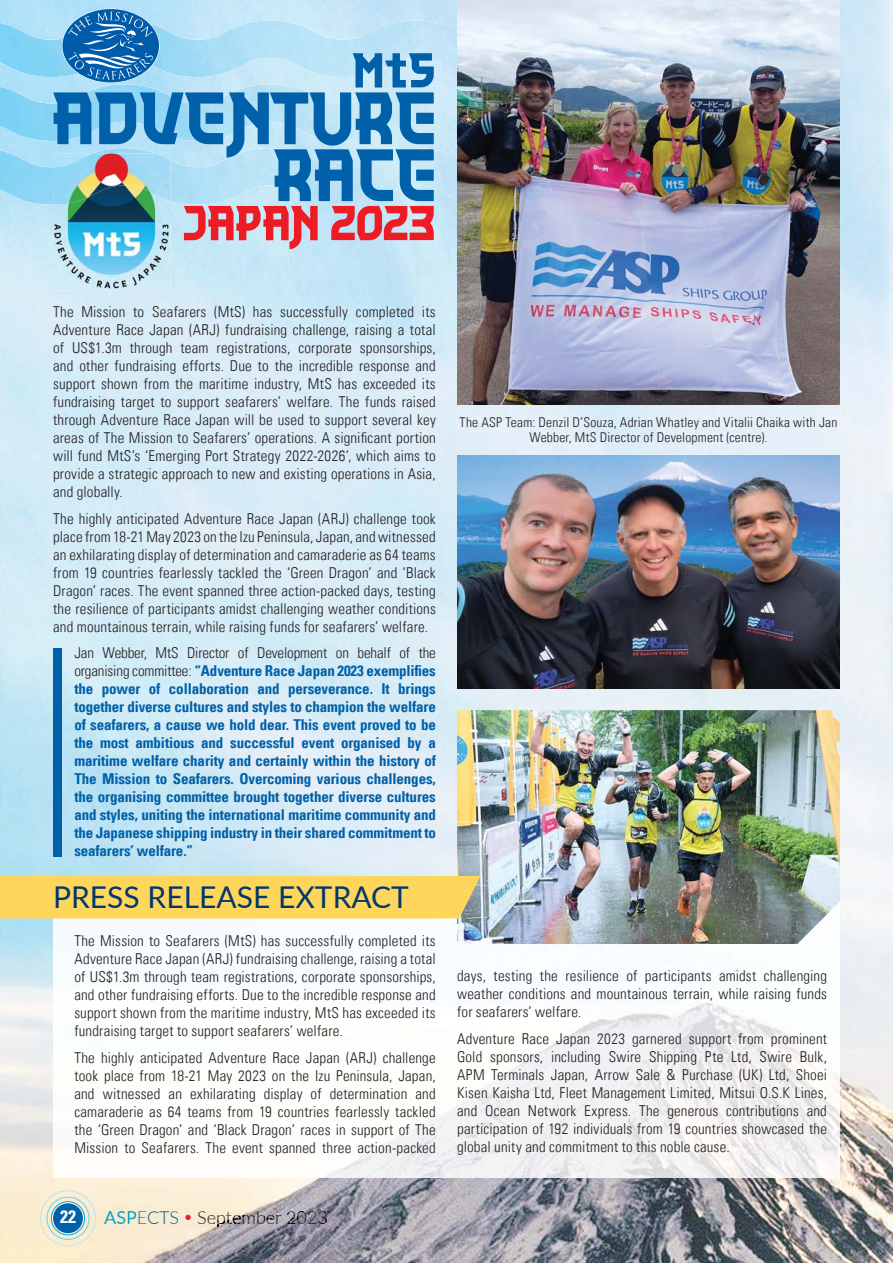
<style>
.page{position:relative;width:893px;height:1263px;background:#fff}
.page>*{position:absolute;margin:0;border:0;box-sizing:border-box;transform-origin:0 0}
.t1{font:30px "Lato";color:#00386c}
.t2{font:300 18px "Lato";color:#005e93}
.t3{font:700 condensed 18px "Univers LT";color:#fff}
.t4{font:300 condensed 15px/18px "Univers LT";letter-spacing:.01em;color:#231f20;text-align:justify}
.t5{font:700 condensed 15px/18px "Univers LT";letter-spacing:-.01em;color:#0060a9;text-align:justify}
.t6{font:300 condensed 13.5px/15px "Univers LT";letter-spacing:.015em;color:#231f20;text-align:center}
.s1{font-weight:300;color:#231f20}
.s2{font-weight:400;color:#00a3c8}
.s3{color:#1d1508}
.s4{color:#1d1507}
.s5{color:#1d1609}
.s6{color:#000006}
.s7{color:#000100}
.s8{color:#000001}
.s9{color:#010003}
.s10{color:#000004}
.s11{color:#000}
</style>
<div class="page">
<img style="left:840px;top:0;width:53px;height:1263px">
<img style="left:0;top:205px;width:103px;height:1058px">
<img style="left:156px;top:205px;width:421px;height:671px">
<img style="left:577px;top:156px;width:264px;height:792px">
<img style="left:788px;top:948px;width:53px;height:315px">
<img style="left:103px;top:1178px;width:685px;height:85px">
<img style="left:0;top:21px;width:457px;height:56px">
<img style="left:0;top:84px;width:457px;height:57px">
<img style="left:0;top:148px;width:457px;height:57px">
<img style="left:53px;top:919px;width:787px;height:259px">
<img style="left:457px;top:0;width:383px;height:404px">
<div style="left:53px;top:648px;width:9px;height:208px;background:#0060a9"></div>
<svg style="left:53px;top:12px;width:381px;height:237px;background:#89b0d2"></svg>
<img style="left:53px;top:205px;width:117px;height:85px">
<img style="left:53px;top:154px;width:117px;height:51px">
<img style="left:457px;top:455px;width:383px;height:234px">
<img style="left:457px;top:710px;width:383px;height:234px">
<div style="left:0;top:876px;width:480px;height:43px;background:#ffd65c"></div>
<div style="left:53px;top:1203px;width:30px;height:30px;background:#0060a9;border-radius:50%"></div>
<div style="left:51px;top:1201px;width:34px;height:34px;border:1px solid #00aeef;border-radius:50%"></div>
<div style="left:47px;top:1197px;width:42px;height:43px;border:1px solid #6dcff6;border-radius:50%"></div>
<div style="left:40px;top:1191px;width:56px;height:55px;border:1px solid #b9e5fb;border-radius:50%"></div>
<img style="left:104px;top:1211px;width:32px;height:13px">
<img style="left:139px;top:1211px;width:39px;height:13px">
<img style="left:192px;top:1211px;width:135px;height:16px">
<svg style="left:186px;top:1215px;width:5px;height:5px"></svg>
<p class="t4" style="left:53px;top:303px;width:384px">The Mission to Seafarers (MtS) has successfully completed its Adventure Race Japan (ARJ) fundraising challenge, raising a total of US$1.3m through team registrations, corporate sponsorships, and other fundraising efforts. Due to the incredible response and support shown from the maritime industry, MtS has exceeded its fundraising target to support seafarers’ welfare. The funds raised through Adventure Race Japan will be used to support several key areas of The Mission to Seafarers’ operations. A significant portion will fund MtS’s ‘Emerging Port Strategy 2022-2026’, which aims to provide a strategic approach to new and existing operations in Asia, and globally.</p>
<p class="t4" style="left:53px;top:509px;width:384px">The highly anticipated Adventure Race Japan (ARJ) challenge took place from 18-21 May 2023 on the Izu Peninsula, Japan, and witnessed an exhilarating display of determination and camaraderie as 64 teams from 19 countries fearlessly tackled the ‘Green Dragon’ and ‘Black Dragon’ races. The event spanned three action-packed days, testing the resilience of participants amidst challenging weather conditions and mountainous terrain, while raising funds for seafarers’ welfare.</p>
<p class="t5" style="left:74px;top:644px;width:363px"><span class="s1">Jan Webber, MtS Director of Development on behalf of the organising committee:</span> “Adventure Race Japan 2023 exemplifies the power of collaboration and perseverance. It brings together diverse cultures and styles to champion the welfare of seafarers, a cause we hold dear. This event proved to be the most ambitious and successful event organised by a maritime welfare charity and certainly within the history of The Mission to Seafarers. Overcoming various challenges, the organising committee brought together diverse cultures and styles, uniting the international maritime community and the Japanese shipping industry in their shared commitment to seafarers’ welfare.”</p>
<h1 class="t1" style="left:53px;top:878px;width:357px">PRESS RELEASE EXTRACT</h1>
<p class="t4" style="left:74px;top:932px;width:363px">The Mission to Seafarers (MtS) has successfully completed its Adventure Race Japan (ARJ) fundraising challenge, raising a total of US$1.3m through team registrations, corporate sponsorships, and other fundraising efforts. Due to the incredible response and support shown from the maritime industry, MtS has exceeded its fundraising target to support seafarers’ welfare.</p>
<p class="t4" style="left:74px;top:1049px;width:363px">The highly anticipated Adventure Race Japan (ARJ) challenge took place from 18-21 May 2023 on the Izu Peninsula, Japan, and witnessed an exhilarating display of determination and camaraderie as 64 teams from 19 countries fearlessly tackled the ‘Green Dragon’ and ‘Black Dragon’ races in support of The Mission to Seafarers. The event spanned three action-packed</p>
<p class="t6" style="left:460px;top:414px;width:379px">The ASP Team: Denzil D’Souza, Adrian Whatley and Vitalii Chaika with Jan<br>Webber, MtS Director of Development (centre).</p>
<p class="t4" style="left:457px;top:967px;width:371px">days, testing the resilience of participants amidst challenging weather conditions and mountainous terrain, while raising funds for seafarers’ welfare.</p>
<p class="t4" style="left:457px;top:1030px;width:371px">Adventure Race Japan 2023 garnered support from prominent Gold sponsors, including Swire Shipping Pte Ltd, Swire Bulk, APM Terminals Japan, Arrow Sale &amp; Purchase (UK) Ltd, Shoei Kisen Kaisha Ltd, Fleet Management Limited, Mitsui O.S.K Lines, and Ocean Network Express. The generous contributions and participation of 192 individuals from 19 countries showcased the global unity and commitment to this noble cause.</p>
<p class="t3" style="left:60px;top:1206px;width:17px">22</p>
<p class="t2" style="left:104px;top:1206px;width:225px"><span class="s2">ASP</span>ECTS <span class="s3">S</span><span class="s4">ep</span><span class="s5">te</span><span class="s6">mb</span><span class="s7">er</span> <span class="s8">2</span><span class="s9">0</span><span class="s10">2</span><span class="s11">3</span></p>
</div>
